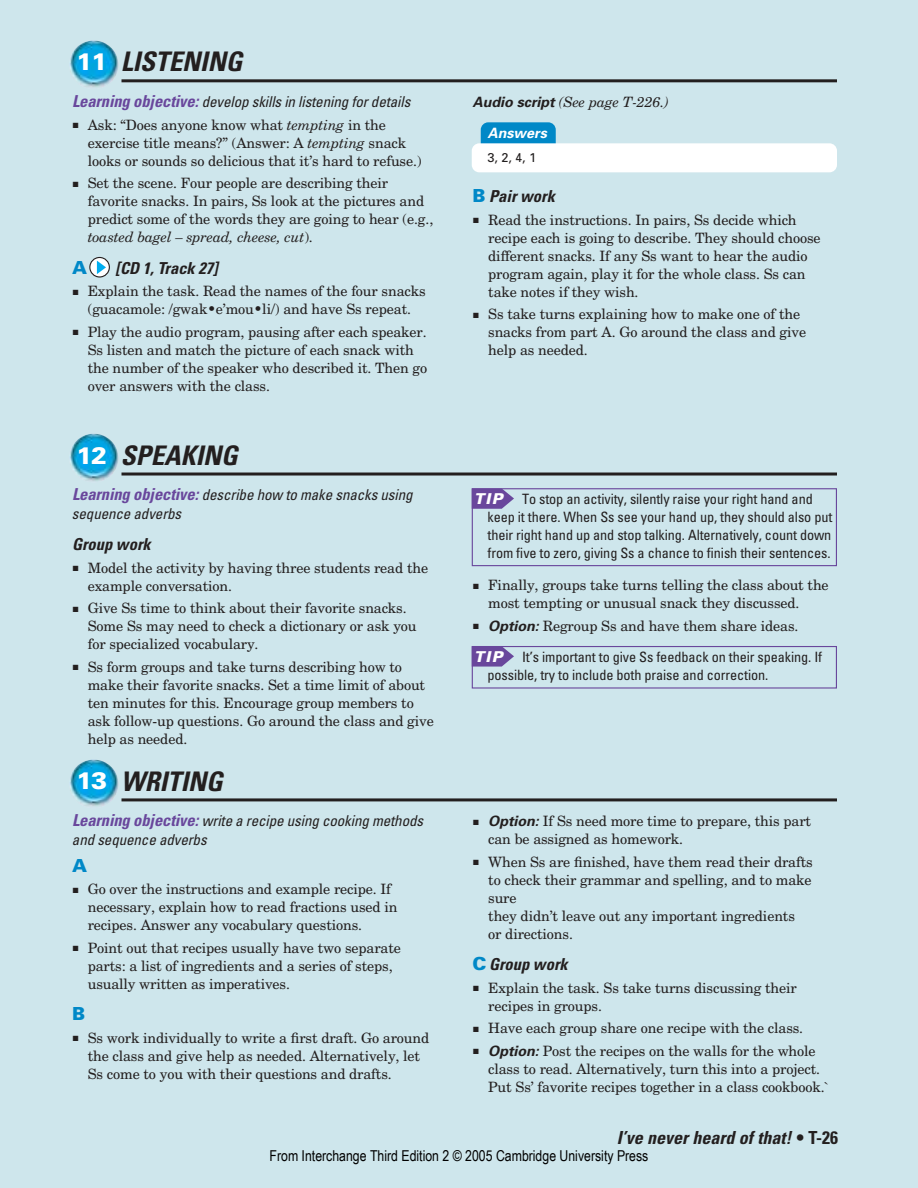
<style>
.page{position:relative;width:918px;height:1188px;background:#cee6ec}
.page>*{position:absolute;margin:0;border:0;box-sizing:border-box;transform-origin:0 0}
.t1{font:italic 700 condensed 27px "Univers";color:#231f1f}
.t2{font:italic 700 condensed 18px "Univers";color:#231f1f}
.t3{font:900 18px "Univers";color:#0088c7}
.t4{font:italic 700 condensed 16.5px "Univers";color:#231f1f}
.t5{font:italic condensed 15px/18.8px "Univers";letter-spacing:-.005em;color:#231f1f}
.t6{font:15px "Arial Narrow";color:#000}
.t7{font:italic 900 15px "Univers";letter-spacing:.1em;color:#fff}
.t8{font:14.25px/18px "New Century Schlbk";letter-spacing:-.01em;color:#231f1f}
.t9{font:condensed 14.25px/18px "Univers";letter-spacing:-.005em;color:#231f1f}
.t10{font:italic 14.25px "New Century Schlbk";letter-spacing:-.01em;color:#231f1f}
.t11{font:italic 700 14.25px "Univers";color:#fff}
.t12{font:12.75px "Univers";color:#231f1f}
.s1{font-weight:900;font-style:normal;font-stretch:normal;font-size:24px;color:#fff}
.s2{font-weight:700;font-size:16.5px;color:#69479c}
.s3{font-style:italic}
.s4{font-family:"Univers";font-weight:700}
.s5{font-weight:900;font-style:normal;font-stretch:normal;font-size:18px;color:#0088c7}
.s6{font-family:"Univers";font-weight:700;font-style:italic}
.s7{font-style:normal}
</style>
<div class="page">
<svg style="left:474px;top:490px;width:40px;height:19px"></svg>
<div style="left:472px;top:488px;width:365px;height:78px;border:1px solid #69479c"></div>
<svg style="left:474px;top:648px;width:40px;height:19px"></svg>
<div style="left:472px;top:646px;width:365px;height:43px;border:1px solid #69479c"></div>
<div style="left:481px;top:122px;width:75px;height:44px;background:#0088c7;border-radius:8px"></div>
<div style="left:472px;top:143px;width:365px;height:29px;background:#fff;border-radius:8px"></div>
<svg style="left:90px;top:257px;width:19px;height:20px"></svg>
<div style="left:89px;top:257px;width:21px;height:21px;border:1px solid #231f1f;border-radius:50%"></div>
<svg style="left:97px;top:261px;width:9px;height:13px"></svg>
<img style="left:69px;top:40px;width:50px;height:49px;border-radius:50%">
<img style="left:69px;top:760px;width:50px;height:48px;border-radius:50%">
<img style="left:69px;top:434px;width:50px;height:48px;border-radius:50%">
<hr style="left:122px;top:79px;width:715px;height:3px;background:#231f1f">
<hr style="left:122px;top:473px;width:715px;height:3px;background:#231f1f">
<hr style="left:122px;top:798px;width:715px;height:3px;background:#231f1f">
<h1 class="t1" style="left:76px;top:52px;width:167px"><span class="s1">11</span> LISTENING</h1>
<p class="t5" style="left:72px;top:94px;width:340px"><span class="s2">Learning objective:</span> develop skills in listening for details</p>
<p class="t8" style="left:88px;top:117px;width:335px;text-indent:-15px">■ Ask: “Does anyone know what <span class="s3">tempting</span> in the exercise title means?” (Answer: A <span class="s3">tempting</span> snack looks or sounds so delicious that it’s hard to refuse.)</p>
<p class="t8" style="left:88px;top:175px;width:347px;text-indent:-15px">■ Set the scene. Four people are describing their favorite snacks. In pairs, Ss look at the pictures and predict some of the words they are going to hear (e.g., <span class="s3">toasted bagel – spread, cheese, cut</span>).</p>
<p class="t3" style="left:72px;top:261px;width:16px">A</p>
<p class="t4" style="left:115px;top:262px;width:104px">[CD 1, Track 27]</p>
<p class="t8" style="left:73px;top:283px;width:354px;text-align:center">■ Explain the task. Read the names of the four snacks (guacamole: /gwak•e’mou•li/) and have Ss repeat.</p>
<p class="t8" style="left:88px;top:324px;width:341px;text-indent:-15px">■ Play the audio program, pausing after each speaker.<br>Ss listen and match the picture of each snack with the number of the speaker who described it. Then go over answers with the class.</p>
<h1 class="t1" style="left:76px;top:445px;width:163px"><span class="s1">12</span> SPEAKING</h1>
<p class="t5" style="left:72px;top:487px;width:342px"><span class="s2">Learning objective:</span> describe how to make snacks using sequence adverbs</p>
<p class="t4" style="left:72px;top:539px;width:80px">Group work</p>
<p class="t8" style="left:88px;top:560px;width:342px;text-indent:-15px">■ Model the activity by having three students read the example conversation.</p>
<p class="t8" style="left:88px;top:601px;width:330px;text-indent:-15px">■ Give Ss time to think about their favorite snacks.<br>Some Ss may need to check a dictionary or ask you for specialized vocabulary.</p>
<p class="t8" style="left:88px;top:659px;width:348px;text-indent:-15px">■ Ss form groups and take turns describing how to make their favorite snacks. Set a time limit of about ten minutes for this. Encourage group members to ask follow-up questions. Go around the class and give help as needed.</p>
<h1 class="t1" style="left:76px;top:771px;width:148px"><span class="s1">13</span> WRITING</h1>
<p class="t5" style="left:72px;top:813px;width:353px"><span class="s2">Learning objective:</span> write a recipe using cooking methods and sequence adverbs</p>
<p class="t3" style="left:72px;top:859px;width:16px">A</p>
<p class="t8" style="left:88px;top:882px;width:311px;text-indent:-15px">■ Go over the instructions and example recipe. If necessary, explain how to read fractions used in recipes. Answer any vocabulary questions.</p>
<p class="t8" style="left:88px;top:940px;width:315px;text-indent:-15px">■ Point out that recipes usually have two separate parts: a list of ingredients and a series of steps, usually written as imperatives.</p>
<p class="t3" style="left:72px;top:1007px;width:14px">B</p>
<p class="t8" style="left:88px;top:1030px;width:343px;text-indent:-15px">■ Ss work individually to write a first draft. Go around the class and give help as needed. Alternatively, let<br>Ss come to you with their questions and drafts.</p>
<p class="t10" style="left:472px;top:97px;width:198px"><span class="s4">Audio script</span> (See page T-226.)</p>
<p class="t11" style="left:488px;top:128px;width:61px">Answers</p>
<p class="t12" style="left:488px;top:153px;width:50px">3, 2, 4, 1</p>
<p class="t4" style="left:472px;top:190px;width:84px"><span class="s5">B</span> Pair work</p>
<p class="t8" style="left:488px;top:212px;width:334px;text-indent:-15px">■ Read the instructions. In pairs, Ss decide which recipe each is going to describe. They should choose different snacks. If any Ss want to hear the audio program again, play it for the whole class. Ss can take notes if they wish.</p>
<p class="t8" style="left:488px;top:307px;width:319px;text-indent:-15px">■ Ss take turns explaining how to make one of the snacks from part A. Go around the class and give help as needed.</p>
<p class="t7" style="left:474px;top:494px;width:30px">TIP</p>
<p class="t9" style="left:487px;top:492px;width:346px;text-indent:35px">To stop an activity, silently raise your right hand and keep it there. When Ss see your hand up, they should also put their right hand up and stop talking. Alternatively, count down from five to zero, giving Ss a chance to finish their sentences.</p>
<p class="t8" style="left:488px;top:577px;width:342px;text-indent:-15px">■ Finally, groups take turns telling the class about the most tempting or unusual snack they discussed.</p>
<p class="t8" style="left:473px;top:618px;width:327px">■ <span class="s6">Option:</span> Regroup Ss and have them share ideas.</p>
<p class="t7" style="left:474px;top:651px;width:30px">TIP</p>
<p class="t9" style="left:487px;top:649px;width:336px;text-indent:35px">It’s important to give Ss feedback on their speaking. If possible, try to include both praise and correction.</p>
<p class="t8" style="left:488px;top:813px;width:324px;text-indent:-15px">■ <span class="s6">Option:</span> If Ss need more time to prepare, this part can be assigned as homework.</p>
<p class="t8" style="left:488px;top:854px;width:326px;text-indent:-15px">■ When Ss are finished, have them read their drafts to check their grammar and spelling, and to make sure<br>they didn’t leave out any important ingredients<br>or directions.</p>
<p class="t4" style="left:472px;top:958px;width:97px"><span class="s5">C</span>Group work</p>
<p class="t8" style="left:488px;top:980px;width:310px;text-indent:-15px">■ Explain the task. Ss take turns discussing their recipes in groups.</p>
<p class="t8" style="left:473px;top:1020px;width:332px">■ Have each group share one recipe with the class.</p>
<p class="t8" style="left:488px;top:1043px;width:343px;text-indent:-15px">■ <span class="s6">Option:</span> Post the recipes on the walls for the whole class to read. Alternatively, turn this into a project.<br>Put Ss’ favorite recipes together in a class cookbook.`</p>
<p class="t2" style="left:617px;top:1131px;width:223px">I’ve never heard of that! <span class="s7">• T-26</span></p>
<p class="t6" style="left:270px;top:1147px;width:380px">From Interchange Third Edition 2 © 2005 Cambridge University Press</p>
</div>
